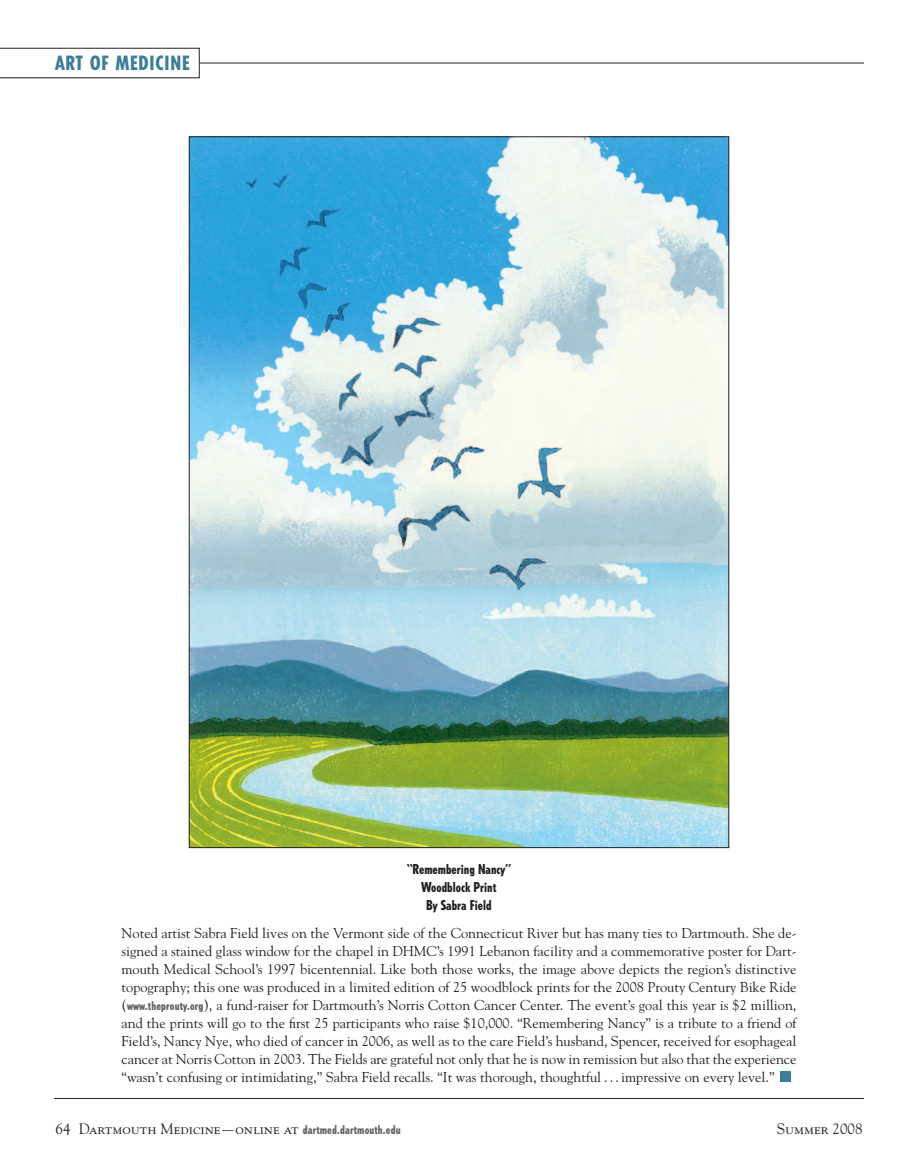
<style>
.page{position:relative;width:918px;height:1175px;background:#fff}
.page>*{position:absolute;margin:0;border:0;box-sizing:border-box;transform-origin:0 0}
.t1{font:800 condensed 19.5px "Tempo";letter-spacing:.05em;color:#3c7d97}
.t2{font:15px "Goudy SC";color:#231f20}
.t3{font:14.25px/18px "Goudy";color:#231f20;text-align:justify}
.t4{font:800 condensed 13.5px/18px "Tempo";color:#231f20;text-align:center}
.s1{font-family:"Tempo";font-weight:800;font-stretch:condensed;font-size:12px;color:#636366}
.s2{font-family:"Goudy"}
</style>
<div class="page">
<hr style="left:54px;top:1098px;width:810px;height:1px;background:#231f20">
<img style="left:191px;top:139px;width:536px;height:707px">
<hr style="left:200px;top:63px;width:664px;height:1px;background:#231f20">
<svg style="left:0;top:48px;width:199px;height:30px"></svg>
<div style="left:781px;top:1071px;width:10px;height:11px;background:#3c7d97"></div>
<h1 class="t1" style="left:56px;top:55px;width:136px">ART OF MEDICINE</h1>
<p class="t4" style="left:407px;top:861px;width:105px">“Remembering Nancy”<br>Woodblock Print<br>By Sabra Field</p>
<p class="t3" style="left:122px;top:924px;width:677px">Noted artist Sabra Field lives on the Vermont side of the Connecticut River but has many ties to Dartmouth. She de&shy;signed a stained glass window for the chapel in DHMC’s 1991 Lebanon facility and a commemorative poster for Dart&shy;mouth Medical School’s 1997 bicentennial. Like both those works, the image above depicts the region’s distinctive topography; this one was produced in a limited edition of 25 woodblock prints for the 2008 Prouty Century Bike Ride (<span class="s1">www.theprouty.org</span>), a fund-raiser for Dartmouth’s Norris Cotton Cancer Center. The event’s goal this year is $2 million, and the prints will go to the first 25 participants who raise $10,000. “Remembering Nancy” is a tribute to a friend of Field’s, Nancy Nye, who died of cancer in 2006, as well as to the care Field’s husband, Spencer, received for esophageal cancer at Norris Cotton in 2003. The Fields are grateful not only that he is now in remission but also that the experience “wasn’t confusing or intimidating,” Sabra Field recalls. “It was thorough, thoughtful . . . impressive on every level.”</p>
<p class="t2" style="left:56px;top:1122px;width:347px"><span class="s2">64</span> Dartmouth Medicine—online at <span class="s1">dartmed.dartmouth.edu</span></p>
<p class="t2" style="left:777px;top:1122px;width:87px">Summer <span class="s2">2008</span></p>
</div>
